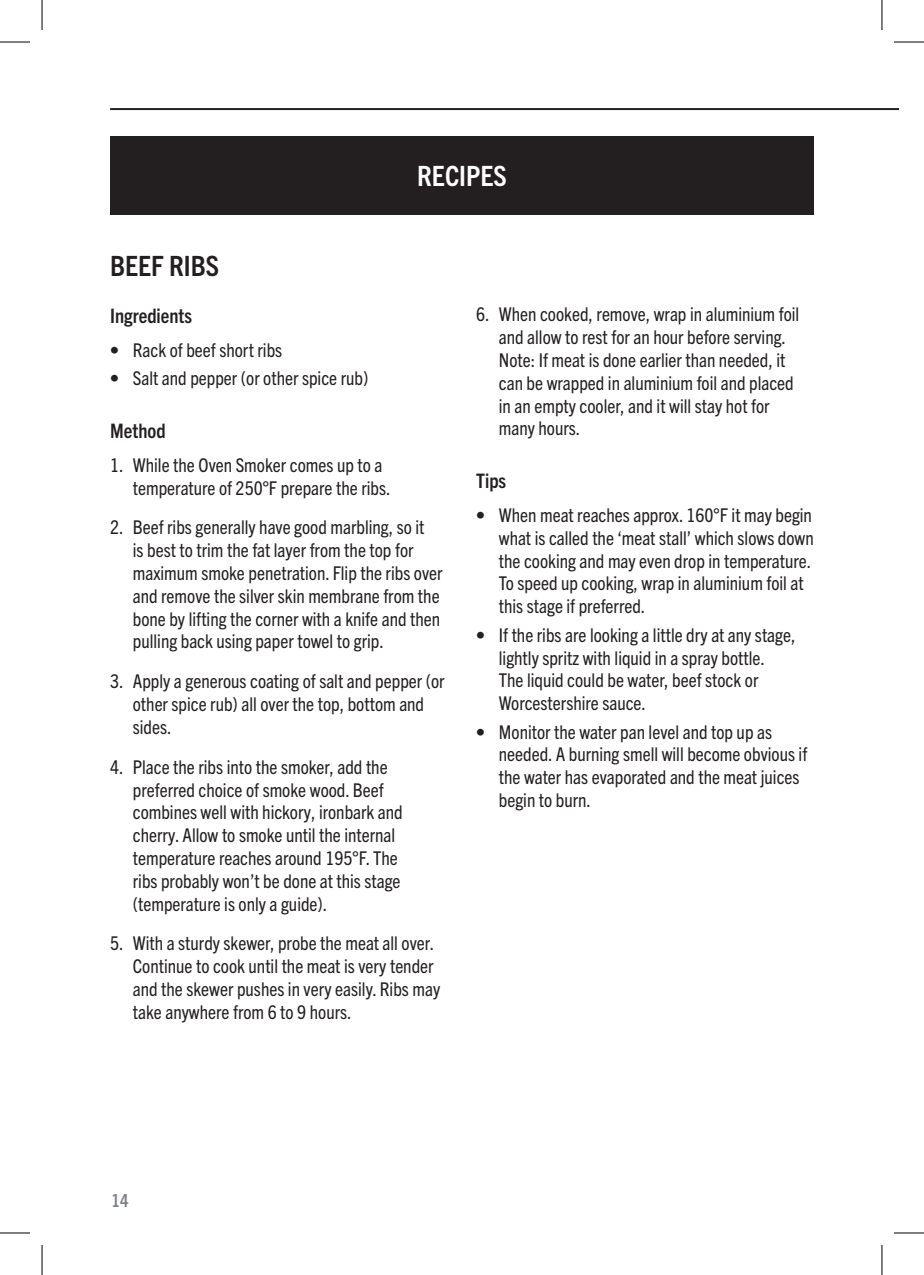
<style>
.page{position:relative;width:924px;height:1275px;background:#fff}
.page>*{position:absolute;margin:0;border:0;box-sizing:border-box;transform-origin:0 0}
.t1{font:700 condensed 28px "Trade Gothic Next LT Pro";color:#231f20}
.t2{font:700 condensed 28px "Trade Gothic Next LT Pro";color:#fff}
.t3{font:700 condensed 20px "Trade Gothic Next LT Pro";color:#231f20}
.t4{font:condensed 19px/22.8px "Trade Gothic Next LT Pro";color:#231f20}
.t5{font:700 condensed 18px "Trade Gothic Next LT Pro";color:#80838a}
</style>
<div class="page">
<hr style="left:110px;top:108px;width:788px;height:2px;background:#231f20">
<div style="left:110px;top:136px;width:703px;height:79px;background:#231f20"></div>
<hr style="left:0;top:42px;width:30px;height:1px;background:#000">
<hr style="left:893px;top:42px;width:30px;height:1px;background:#000">
<hr style="left:0;top:1232px;width:30px;height:1px;background:#000">
<hr style="left:893px;top:1232px;width:30px;height:1px;background:#000">
<hr style="left:42px;top:0;width:1px;height:30px;background:#000">
<hr style="left:42px;top:1245px;width:1px;height:30px;background:#000">
<hr style="left:881px;top:0;width:1px;height:30px;background:#000">
<hr style="left:881px;top:1245px;width:1px;height:30px;background:#000">
<h1 class="t2" style="left:417px;top:157px;width:91px">RECIPES</h1>
<h1 class="t1" style="left:110px;top:247px;width:110px">BEEF RIBS</h1>
<p class="t3" style="left:110px;top:302px;width:83px">Ingredients</p>
<p class="t4" style="left:110px;top:337px;width:173px">• Rack of beef short ribs</p>
<p class="t4" style="left:110px;top:366px;width:259px">• Salt and pepper (or other spice rub)</p>
<p class="t3" style="left:110px;top:417px;width:57px">Method</p>
<p class="t4" style="left:133px;top:452px;width:259px;text-indent:-23px">1. While the Oven Smoker comes up to a temperature of 250°F prepare the ribs.</p>
<p class="t4" style="left:133px;top:515px;width:311px;text-indent:-23px">2. Beef ribs generally have good marbling, so it<br>is best to trim the fat layer from the top for maximum smoke penetration. Flip the ribs over and remove the silver skin membrane from the bone by lifting the corner with a knife and then pulling back using paper towel to grip.</p>
<p class="t4" style="left:133px;top:669px;width:313px;text-indent:-23px">3. Apply a generous coating of salt and pepper (or other spice rub) all over the top, bottom and sides.</p>
<p class="t4" style="left:133px;top:754px;width:271px;text-indent:-23px">4. Place the ribs into the smoker, add the preferred choice of smoke wood. Beef combines well with hickory, ironbark and cherry. Allow to smoke until the internal temperature reaches around 195°F. The ribs probably won’t be done at this stage (temperature is only a guide).</p>
<p class="t4" style="left:133px;top:931px;width:309px;text-indent:-23px">5. With a sturdy skewer, probe the meat all over.<br>Continue to cook until the meat is very tender and the skewer pushes in very easily. Ribs may take anywhere from 6 to 9 hours.</p>
<p class="t4" style="left:498px;top:302px;width:302px;text-indent:-23px">6. When cooked, remove, wrap in aluminium foil and allow to rest for an hour before serving.<br>Note: If meat is done earlier than needed, it can be wrapped in aluminium foil and placed in an empty cooler, and it will stay hot for many hours.</p>
<p class="t3" style="left:476px;top:467px;width:32px">Tips</p>
<p class="t4" style="left:498px;top:502px;width:316px;text-indent:-23px">• When meat reaches approx. 160°F it may begin what is called the ‘meat stall’ which slows down the cooking and may even drop in temperature.<br>To speed up cooking, wrap in aluminium foil at this stage if preferred.</p>
<p class="t4" style="left:498px;top:622px;width:298px;text-indent:-23px">• If the ribs are looking a little dry at any stage, lightly spritz with liquid in a spray bottle.<br>The liquid could be water, beef stock or Worcestershire sauce.</p>
<p class="t4" style="left:498px;top:719px;width:310px;text-indent:-23px">• Monitor the water pan level and top up as needed. A burning smell will become obvious if the water has evaporated and the meat juices begin to burn.</p>
<p class="t5" style="left:111px;top:1188px;width:19px">14</p>
</div>
